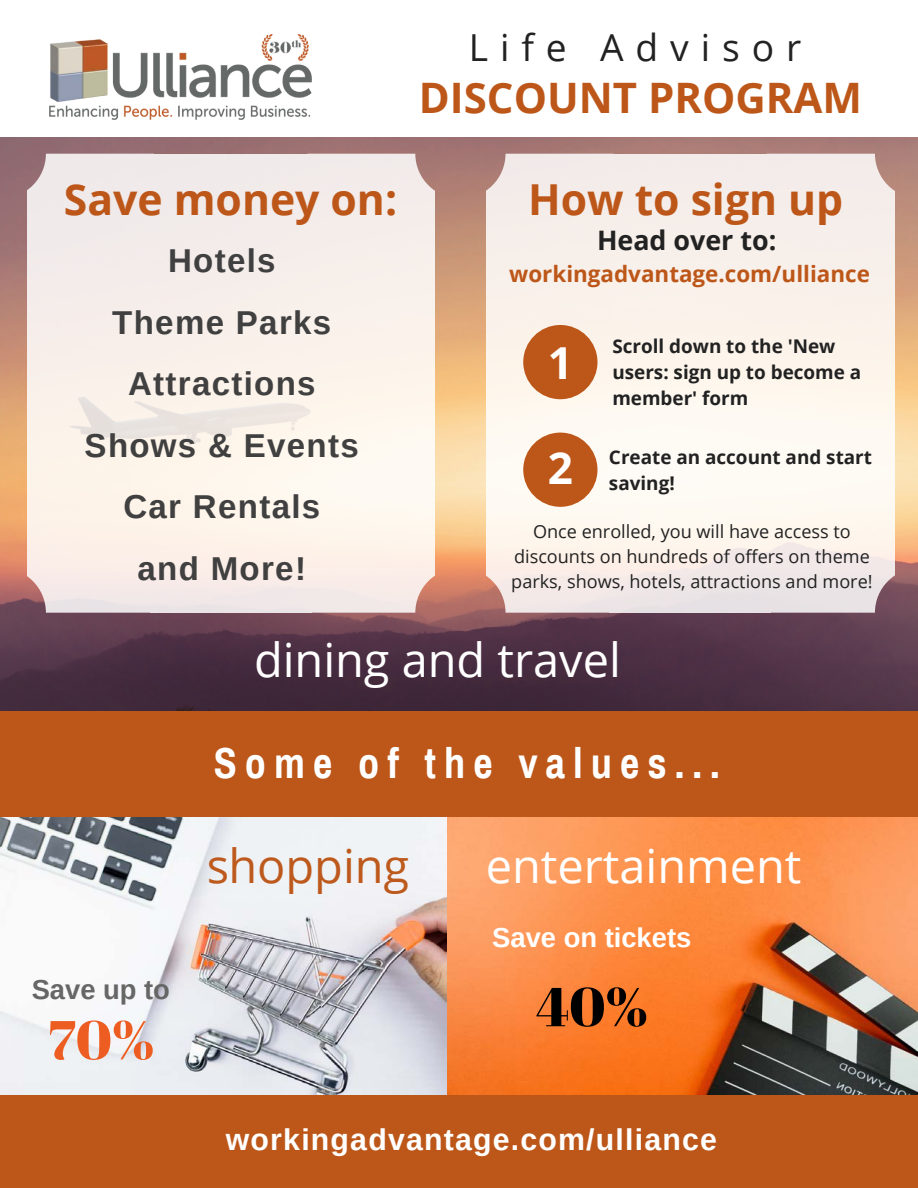
<style>
.page{position:relative;width:918px;height:1188px;background:#fff}
.page>*{position:absolute;margin:0;border:0;box-sizing:border-box;transform-origin:0 0}
.t1{font:54.75px "Abril Fatface";color:#000}
.t2{font:54.75px "Abril Fatface";color:#ed5d22}
.t3{font:46.95px "Open Sans";color:#fff}
.t4{font:46.95px "Open Sans";color:#bd5719}
.t5{font:700 44.1px "Open Sans";color:#fff}
.t6{font:700 42.75px "Open Sans";color:#bd5719}
.t7{font:700 42.3px "Archivo Narrow";letter-spacing:.19em;color:#fff}
.t8{font:700 42px "Open Sans";color:#bd5719}
.t9{font:37.2px "Open Sans";letter-spacing:.32em;color:#222}
.t10{font:700 33px/61.5px "Arimo";letter-spacing:.04em;color:#404040;text-align:center}
.t11{font:700 30.3px "Arimo";letter-spacing:.04em;color:#fff}
.t12{font:700 27.3px "Arimo";color:#fff}
.t13{font:700 27.3px "Arimo";color:#666}
.t14{font:700 26.85px "Open Sans";color:#222}
.t15{font:700 22.5px "Open Sans";color:#bd5719}
.t16{font:700 18.9px/26.2px "Open Sans";color:#222}
.t17{font:18.15px/24.6px "Open Sans";color:#222;text-align:center}
</style>
<div class="page">
<img style="left:447px;top:817px;width:471px;height:279px">
<img style="left:0;top:138px;width:918px;height:572px">
<div style="left:487px;top:154px;width:122px;height:149px;background:#f5eeea"></div>
<div style="left:609px;top:154px;width:162px;height:153px;background:#f6eeea"></div>
<div style="left:771px;top:154px;width:123px;height:149px;background:#f5eeea"></div>
<div style="left:487px;top:303px;width:127px;height:161px;background:#fef6ec"></div>
<div style="left:609px;top:303px;width:162px;height:161px;background:#fef7ec"></div>
<div style="left:767px;top:303px;width:127px;height:161px;background:#fef6ec"></div>
<svg style="left:487px;top:460px;width:122px;height:153px"></svg>
<div style="left:609px;top:460px;width:162px;height:153px;background:linear-gradient(to bottom,#fffff8,#ede3e2)"></div>
<svg style="left:767px;top:460px;width:127px;height:153px"></svg>
<div style="left:27px;top:154px;width:123px;height:149px;background:#f1eaea"></div>
<div style="left:150px;top:154px;width:161px;height:153px;background:#f2ebea"></div>
<div style="left:311px;top:154px;width:123px;height:149px;background:#f4edea"></div>
<svg style="left:27px;top:303px;width:123px;height:157px;fill:#f8f0ea"></svg>
<svg style="left:150px;top:307px;width:157px;height:153px;fill:#faf1ea"></svg>
<div style="left:307px;top:303px;width:127px;height:161px;background:#fdf5eb"></div>
<svg style="left:27px;top:460px;width:123px;height:153px"></svg>
<div style="left:150px;top:460px;width:161px;height:153px;background:linear-gradient(to bottom,#fffbee,#f4e7e6)"></div>
<svg style="left:307px;top:460px;width:127px;height:153px"></svg>
<img style="left:0;top:817px;width:447px;height:279px">
<img style="left:49px;top:35px;width:262px;height:84px">
<div style="left:0;top:711px;width:918px;height:106px;background:#bd5719"></div>
<div style="left:0;top:1096px;width:918px;height:92px;background:#bd5719"></div>
<div style="left:523px;top:325px;width:74px;height:74px;background:#bd5719;border-radius:50%"></div>
<div style="left:523px;top:433px;width:74px;height:74px;background:#bd5719;border-radius:50%"></div>
<h3 class="t6" style="left:64px;top:169px;width:335px">Save money on:</h3>
<h3 class="t10" style="left:85px;top:230px;width:276px">Hotels<br>Theme Parks<br>Attractions<br>Shows &amp; Events<br>Car Rentals<br>and More!</h3>
<h3 class="t9" style="left:469px;top:21px;width:334px">Life Advisor</h3>
<h3 class="t8" style="left:419px;top:69px;width:445px">DISCOUNT PROGRAM</h3>
<h3 class="t6" style="left:528px;top:169px;width:317px">How to sign up</h3>
<h3 class="t14" style="left:597px;top:222px;width:181px">Head over to:</h3>
<p class="t15" style="left:509px;top:258px;width:362px">workingadvantage.com/ulliance</p>
<h3 class="t5" style="left:548px;top:332px;width:27px">1</h3>
<h3 class="t5" style="left:548px;top:437px;width:27px">2</h3>
<p class="t16" style="left:612px;top:333px;width:250px">Scroll down to the 'New users: sign up to become a member' form</p>
<p class="t16" style="left:609px;top:444px;width:265px">Create an account and start saving!</p>
<p class="t17" style="left:511px;top:519px;width:363px">Once enrolled, you will have access to discounts on hundreds of offers on theme parks, shows, hotels, attractions and more!</p>
<h2 class="t3" style="left:254px;top:627px;width:368px">dining and travel</h2>
<h3 class="t7" style="left:214px;top:741px;width:507px">Some of the values...</h3>
<h2 class="t4" style="left:206px;top:833px;width:205px">shopping</h2>
<h2 class="t3" style="left:486px;top:833px;width:317px">entertainment</h2>
<h3 class="t13" style="left:32px;top:974px;width:140px">Save up to</h3>
<h1 class="t2" style="left:48px;top:1001px;width:108px">70%</h1>
<h3 class="t12" style="left:492px;top:922px;width:201px">Save on tickets</h3>
<h1 class="t1" style="left:536px;top:968px;width:113px">40%</h1>
<h3 class="t11" style="left:226px;top:1122px;width:493px">workingadvantage.com/ulliance</h3>
</div>
